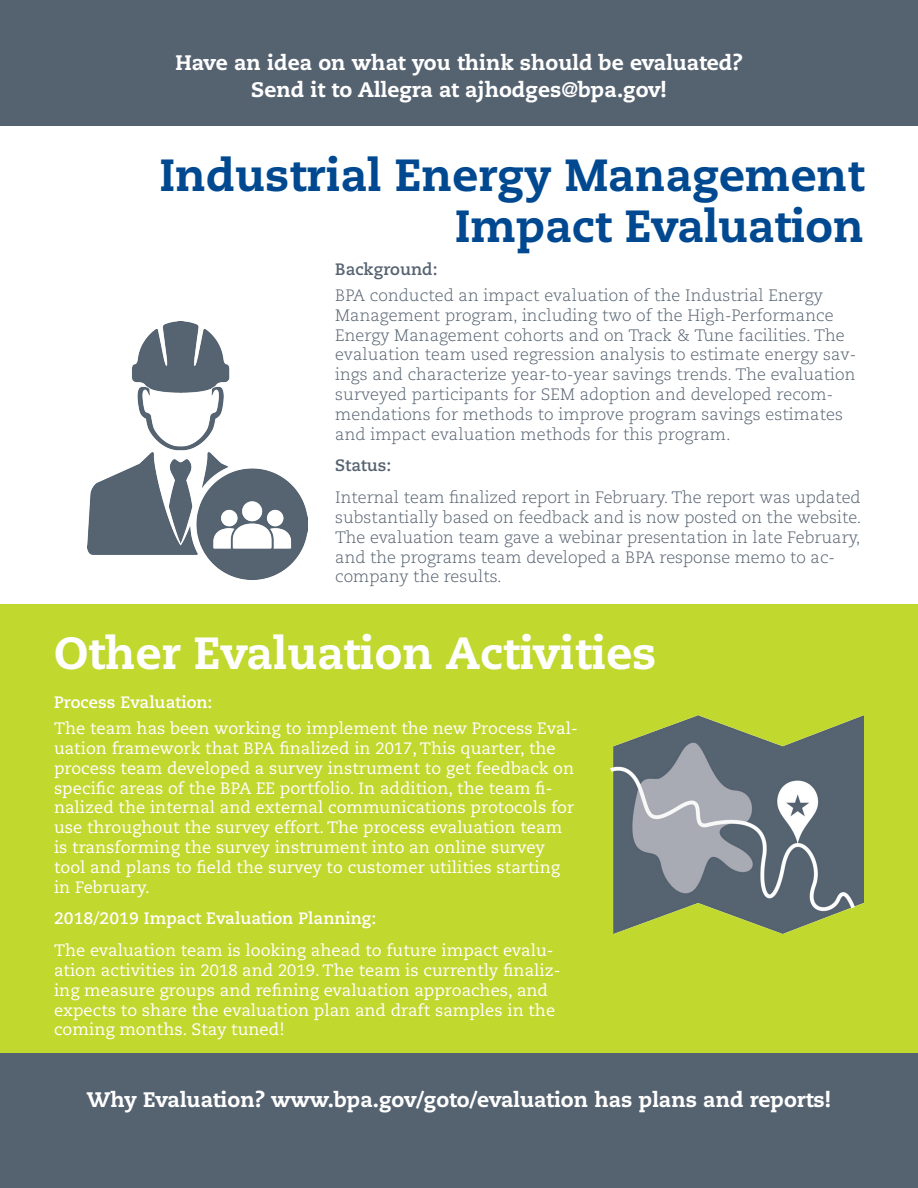
<style>
.page{position:relative;width:918px;height:1188px;background:#fff}
.page>*{position:absolute;margin:0;border:0;box-sizing:border-box;transform-origin:0 0}
.t1{font:800 45px/51px "Caecilia LT Std";color:#004990;text-align:right}
.t2{font:800 45px "Caecilia LT Std";color:#fff}
.t3{font:800 21px/27px "Caecilia LT Std";color:#fff;text-align:center}
.t4{font:16.5px/19.8px "Caecilia LT Std";letter-spacing:.005em;color:#fff}
.t5{font:300 16.5px/19.8px "Caecilia LT Std";letter-spacing:.005em;color:#556270}
.t6{font:700 16.5px "Caecilia LT Std";letter-spacing:.005em;color:#fff}
.t7{font:700 16.5px "Caecilia LT Std";color:#556270}
</style>
<div class="page">
<div style="left:0;top:605px;width:918px;height:448px;background:#c1d82f"></div>
<div style="left:0;top:0;width:918px;height:126px;background:#556270"></div>
<div style="left:0;top:1053px;width:918px;height:135px;background:#556270"></div>
<img style="left:611px;top:716px;width:253px;height:218px">
<img style="left:87px;top:322px;width:220px;height:257px">
<p class="t3" style="left:175px;top:49px;width:569px">Have an idea on what you think should be evaluated?<br>Send it to Allegra at ajhodges@bpa.gov!</p>
<p class="t1" style="left:159px;top:150px;width:706px">Industrial Energy Management<br>Impact Evaluation</p>
<p class="t7" style="left:335px;top:260px;width:104px">Background:</p>
<p class="t5" style="left:335px;top:286px;width:522px">BPA conducted an impact evaluation of the Industrial Energy Management program, including two of the High-Performance Energy Management cohorts and on Track &amp; Tune facilities. The evaluation team used regression analysis to estimate energy sav&shy;ings and characterize year-to-year savings trends. The evaluation surveyed participants for SEM adoption and developed recom&shy;mendations for methods to improve program savings estimates and impact evaluation methods for this program.</p>
<p class="t7" style="left:335px;top:456px;width:58px">Status:</p>
<p class="t5" style="left:335px;top:488px;width:528px">Internal team finalized report in February. The report was updated substantially based on feedback and is now posted on the website.<br>The evaluation team gave a webinar presentation in late February, and the programs team developed a BPA response memo to ac&shy;company the results.</p>
<p class="t2" style="left:54px;top:625px;width:604px">Other Evaluation Activities</p>
<p class="t6" style="left:54px;top:693px;width:160px">Process Evaluation:</p>
<p class="t4" style="left:54px;top:719px;width:525px">The team has been working to implement the new Process Eval&shy;uation framework that BPA finalized in 2017, This quarter, the process team developed a survey instrument to get feedback on specific areas of the BPA EE portfolio. In addition, the team fi&shy;nalized the internal and external communications protocols for use throughout the survey effort. The process evaluation team is transforming the survey instrument into an online survey tool and plans to field the survey to customer utilities starting in February.</p>
<p class="t6" style="left:54px;top:909px;width:324px">2018/2019 Impact Evaluation Planning:</p>
<p class="t4" style="left:54px;top:941px;width:508px">The evaluation team is looking ahead to future impact evalu&shy;ation activities in 2018 and 2019. The team is currently finaliz&shy;ing measure groups and refining evaluation approaches, and expects to share the evaluation plan and draft samples in the coming months. Stay tuned!</p>
<p class="t3" style="left:87px;top:1086px;width:746px">Why Evaluation? www.bpa.gov/goto/evaluation has plans and reports!</p>
</div>
